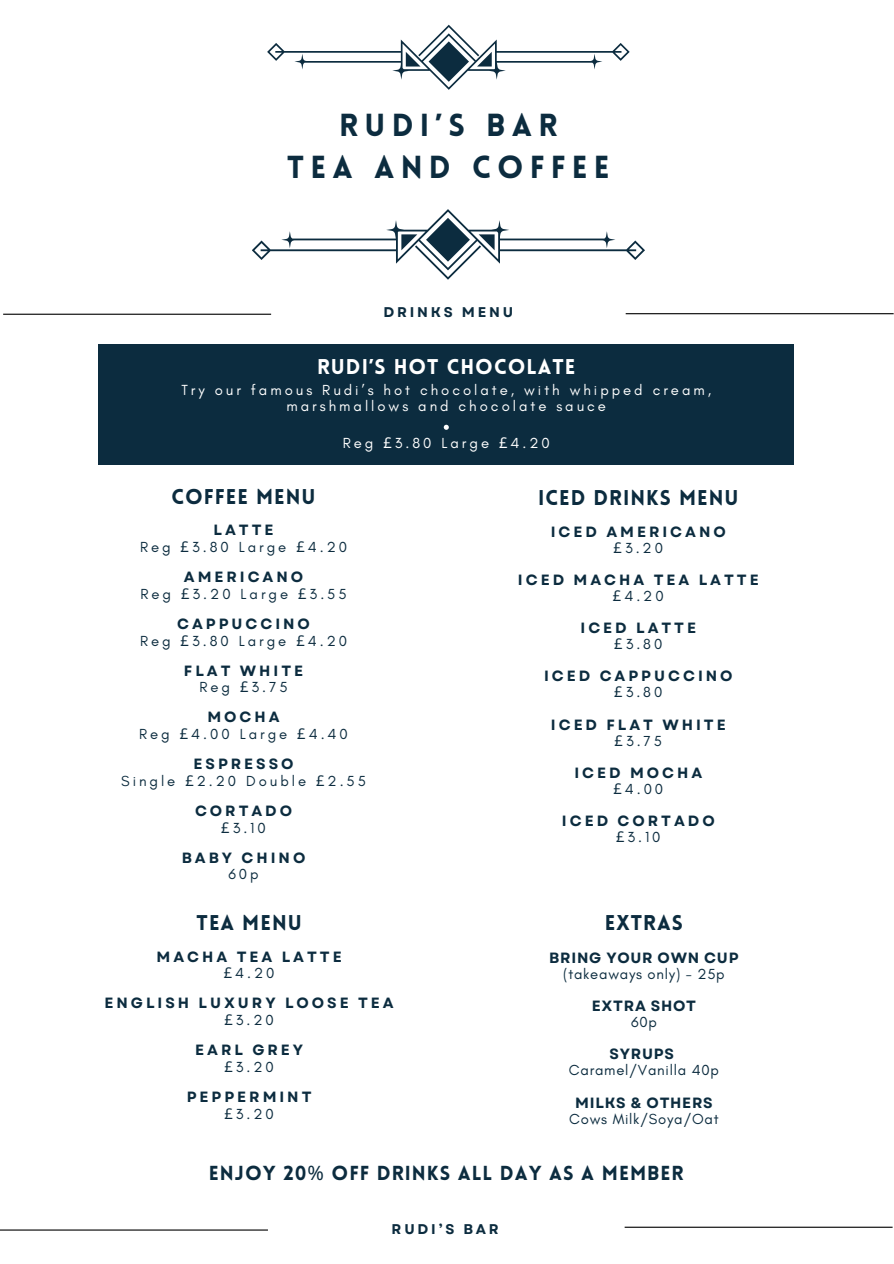
<style>
.page{position:relative;width:894px;height:1264px;background:#fff}
.page>*{position:absolute;margin:0;border:0;box-sizing:border-box;transform-origin:0 0}
.t1{font:900 31.2px "Lovelo";letter-spacing:.2em;color:#0c2c3f}
.t2{font:900 20.85px "Lovelo";letter-spacing:.05em;color:#0c2c3f}
.t3{font:900 20.85px "Lovelo";letter-spacing:.05em;color:#fff}
.t4{font:900 19.8px "Lovelo";letter-spacing:.05em;color:#0c2c3f}
.t5{font:700 14.85px "Garet";letter-spacing:.2em;color:#0c2c3f}
.t6{font:14.85px "Glacial Indifference";letter-spacing:.2em;color:#0c2c3f}
.t7{font:14.85px/16px "Glacial Indifference";letter-spacing:.2em;color:#fff;text-align:center}
.t8{font:14.85px "Glacial Indifference";letter-spacing:.05em;color:#0c2c3f}
.t9{font:700 14.85px "Garet";letter-spacing:.05em;color:#0c2c3f}
.t10{font:700 14.1px "Garet";letter-spacing:.2em;color:#0c2c3f}
.s1{font-family:"Noto Sans"}
.s2{font-family:"Noto Sans";font-weight:400}
</style>
<div class="page">
<svg style="left:252px;top:209px;width:392px;height:71px"></svg>
<svg style="left:267px;top:25px;width:362px;height:65px"></svg>
<hr style="left:3px;top:314px;width:268px;height:1px;background:#000">
<hr style="left:625px;top:313px;width:268px;height:1px;background:#000">
<hr style="left:0;top:1229px;width:268px;height:1px;background:#000">
<hr style="left:624px;top:1226px;width:268px;height:1px;background:#000">
<div style="left:99px;top:344px;width:694px;height:121px;background:#0c2c3f"></div>
<svg style="left:443px;top:425px;width:5px;height:5px"></svg>
<p class="t1" style="left:339px;top:113px;width:220px">RUDI’S BAR</p>
<p class="t1" style="left:287px;top:155px;width:324px">TEA AND COFFEE</p>
<h3 class="t10" style="left:383px;top:302px;width:131px">DRINKS MENU</h3>
<p class="t3" style="left:317px;top:358px;width:260px">RUDI’S HOT CHOCOLATE</p>
<h3 class="t7" style="left:181px;top:381px;width:531px">Try our famous Rudi’s hot chocolate, with whipped cream, marshmallows and chocolate sauce</h3>
<h2 class="t7" style="left:343px;top:434px;width:208px">Reg <span class="s1">£</span>3.80 Large <span class="s1">£</span>4.20</h2>
<p class="t2" style="left:171px;top:488px;width:145px">COFFEE MENU</p>
<p class="t5" style="left:213px;top:519px;width:61px">LATTE</p>
<p class="t6" style="left:140px;top:538px;width:208px">Reg <span class="s1">£</span>3.80 Large <span class="s1">£</span>4.20</p>
<p class="t5" style="left:184px;top:566px;width:121px">AMERICANO</p>
<p class="t6" style="left:140px;top:584px;width:207px">Reg <span class="s1">£</span>3.20 Large <span class="s1">£</span>3.55</p>
<p class="t5" style="left:177px;top:613px;width:134px">CAPPUCCINO</p>
<p class="t6" style="left:140px;top:631px;width:208px">Reg <span class="s1">£</span>3.80 Large <span class="s1">£</span>4.20</p>
<p class="t5" style="left:184px;top:659px;width:121px">FLAT WHITE</p>
<p class="t6" style="left:199px;top:678px;width:90px">Reg <span class="s1">£</span>3.75</p>
<p class="t5" style="left:207px;top:706px;width:74px">MOCHA</p>
<p class="t6" style="left:139px;top:725px;width:210px">Reg <span class="s1">£</span>4.00 Large <span class="s1">£</span>4.40</p>
<p class="t5" style="left:193px;top:753px;width:101px">ESPRESSO</p>
<p class="t6" style="left:121px;top:771px;width:246px">Single <span class="s1">£</span>2.20 Double <span class="s1">£</span>2.55</p>
<p class="t5" style="left:195px;top:800px;width:99px">CORTADO</p>
<p class="t6" style="left:221px;top:818px;width:46px"><span class="s1">£</span>3.10</p>
<p class="t5" style="left:182px;top:846px;width:125px">BABY CHINO</p>
<p class="t6" style="left:228px;top:865px;width:32px">60p</p>
<h3 class="t2" style="left:196px;top:913px;width:107px">TEA MENU</h3>
<p class="t5" style="left:157px;top:945px;width:186px">MACHA TEA LATTE</p>
<p class="t6" style="left:224px;top:964px;width:52px"><span class="s1">£</span>4.20</p>
<p class="t5" style="left:105px;top:992px;width:290px">ENGLISH LUXURY LOOSE TEA</p>
<p class="t6" style="left:224px;top:1010px;width:51px"><span class="s1">£</span>3.20</p>
<p class="t5" style="left:195px;top:1039px;width:109px">EARL GREY</p>
<p class="t6" style="left:224px;top:1057px;width:51px"><span class="s1">£</span>3.20</p>
<p class="t5" style="left:187px;top:1085px;width:126px">PEPPERMINT</p>
<p class="t6" style="left:224px;top:1104px;width:51px"><span class="s1">£</span>3.20</p>
<p class="t2" style="left:538px;top:489px;width:202px">ICED DRINKS MENU</p>
<p class="t5" style="left:550px;top:520px;width:176px">ICED AMERICANO</p>
<p class="t6" style="left:613px;top:538px;width:51px"><span class="s1">£</span>3.20</p>
<p class="t5" style="left:518px;top:569px;width:242px">ICED MACHA TEA LATTE</p>
<p class="t6" style="left:612px;top:587px;width:52px"><span class="s1">£</span>4.20</p>
<p class="t5" style="left:580px;top:617px;width:117px">ICED LATTE</p>
<p class="t6" style="left:614px;top:635px;width:50px"><span class="s1">£</span>3.80</p>
<p class="t5" style="left:544px;top:665px;width:190px">ICED CAPPUCCINO</p>
<p class="t6" style="left:614px;top:683px;width:50px"><span class="s1">£</span>3.80</p>
<p class="t5" style="left:550px;top:713px;width:176px">ICED FLAT WHITE</p>
<p class="t6" style="left:614px;top:731px;width:49px"><span class="s1">£</span>3.75</p>
<p class="t5" style="left:574px;top:762px;width:129px">ICED MOCHA</p>
<p class="t6" style="left:613px;top:779px;width:51px"><span class="s1">£</span>4.00</p>
<p class="t5" style="left:561px;top:810px;width:154px">ICED CORTADO</p>
<p class="t6" style="left:615px;top:828px;width:46px"><span class="s1">£</span>3.10</p>
<p class="t2" style="left:604px;top:913px;width:79px">EXTRAS</p>
<p class="t9" style="left:549px;top:946px;width:191px">BRING YOUR OWN CUP</p>
<p class="t8" style="left:563px;top:964px;width:163px">(takeaways only) - 25p</p>
<p class="t9" style="left:591px;top:995px;width:106px">EXTRA SHOT</p>
<p class="t6" style="left:630px;top:1013px;width:27px">60p</p>
<p class="t5" style="left:609px;top:1043px;width:66px">SYRUPS</p>
<p class="t8" style="left:568px;top:1061px;width:151px">Caramel/Vanilla 40p</p>
<p class="t9" style="left:575px;top:1091px;width:139px">MILKS &amp; OTHERS</p>
<p class="t8" style="left:569px;top:1109px;width:151px">Cows Milk/Soya/Oat</p>
<h3 class="t4" style="left:209px;top:1165px;width:476px">ENJOY 20<span class="s2">%</span> OFF DRINKS ALL DAY AS A MEMBER</h3>
<p class="t10" style="left:391px;top:1218px;width:109px">RUDI’S BAR</p>
</div>
